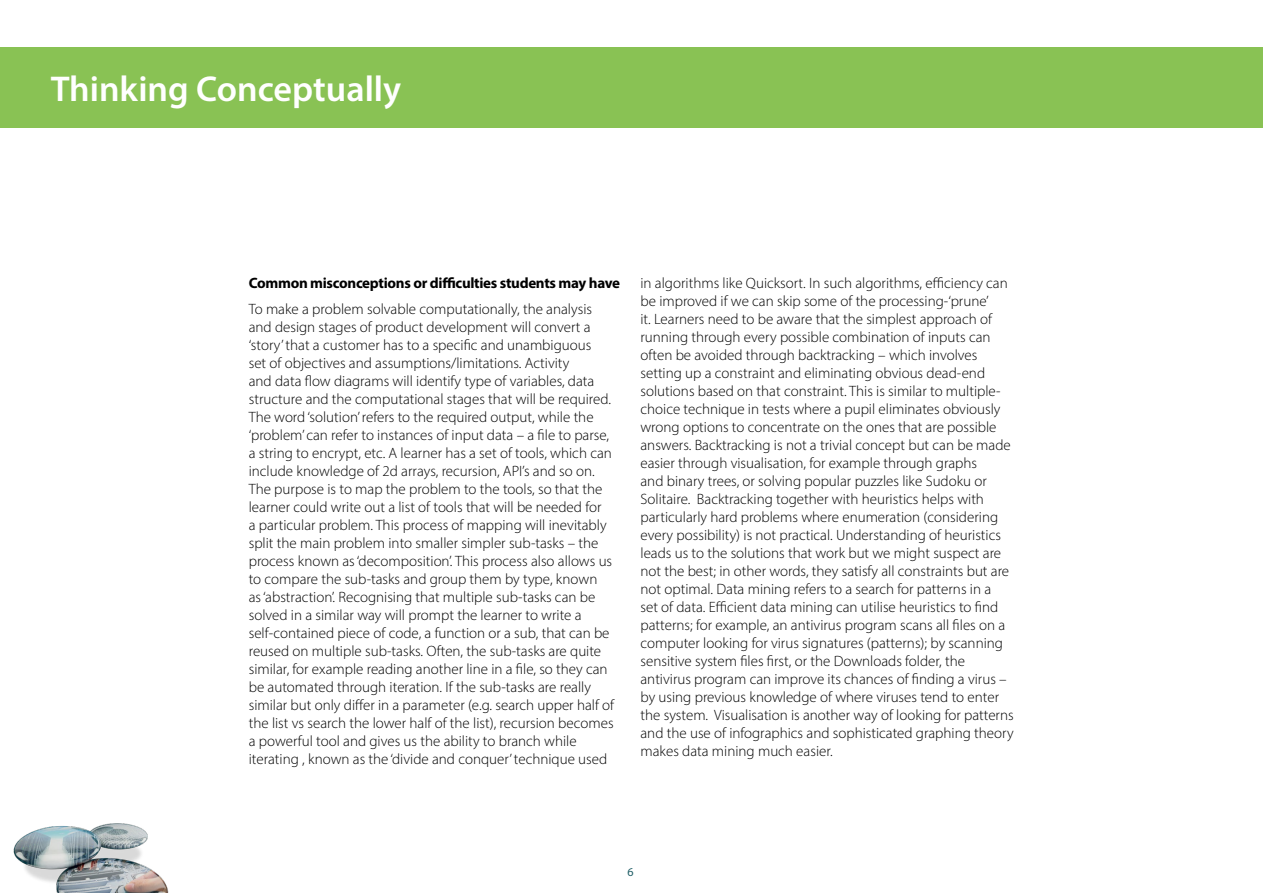
<style>
.page{position:relative;width:1263px;height:893px;background:#fff}
.page>*{position:absolute;margin:0;border:0;box-sizing:border-box;transform-origin:0 0}
.TConc_H1{font:600 36px "Myriad Pro";color:#fff}
.TConc_Body{font:300 15px/18px "Myriad Pro";color:#000}
.TConc_Body-2{font:700 15px "Myriad Pro";letter-spacing:-.02em;color:#000}
.t1{font:12px "Myriad Pro";color:#215f67}
</style>
<div class="page">
<img style="left:13px;top:823px;width:156px;height:70px">
<div style="left:0;top:47px;width:1263px;height:81px;background:#89c254"></div>
<h1 class="TConc_H1" style="left:51px;top:66px;width:352px">Thinking Conceptually</h1>
<p class="TConc_Body-2" style="left:249px;top:273px;width:373px">Common misconceptions or difficulties students may have</p>
<p class="TConc_Body" style="left:249px;top:300px;width:367px">To make a problem solvable computationally, the analysis and design stages of product development will convert a ‘story’ that a customer has to a specific and unambiguous<br>set of objectives and assumptions/limitations. Activity<br>and data flow diagrams will identify type of variables, data structure and the computational stages that will be required.<br>The word ‘solution’ refers to the required output, while the ‘problem’ can refer to instances of input data – a file to parse, a string to encrypt, etc. A learner has a set of tools, which can include knowledge of 2d arrays, recursion, API’s and so on.<br>The purpose is to map the problem to the tools, so that the learner could write out a list of tools that will be needed for<br>a particular problem. This process of mapping will inevitably split the main problem into smaller simpler sub-tasks – the process known as ‘decomposition’. This process also allows us to compare the sub-tasks and group them by type, known<br>as ‘abstraction’. Recognising that multiple sub-tasks can be solved in a similar way will prompt the learner to write a self-contained piece of code, a function or a sub, that can be reused on multiple sub-tasks. Often, the sub-tasks are quite similar, for example reading another line in a file, so they can be automated through iteration. If the sub-tasks are really similar but only differ in a parameter (e.g. search upper half of the list vs search the lower half of the list), recursion becomes a powerful tool and gives us the ability to branch while iterating , known as the ‘divide and conquer’ technique used</p>
<p class="TConc_Body" style="left:640px;top:273px;width:375px">in algorithms like Quicksort. In such algorithms, efficiency can be improved if we can skip some of the processing-‘prune’<br>it. Learners need to be aware that the simplest approach of running through every possible combination of inputs can often be avoided through backtracking – which involves setting up a constraint and eliminating obvious dead-end solutions based on that constraint. This is similar to multiple&shy;choice technique in tests where a pupil eliminates obviously wrong options to concentrate on the ones that are possible answers. Backtracking is not a trivial concept but can be made easier through visualisation, for example through graphs<br>and binary trees, or solving popular puzzles like Sudoku or Solitaire. Backtracking together with heuristics helps with particularly hard problems where enumeration (considering every possibility) is not practical. Understanding of heuristics leads us to the solutions that work but we might suspect are not the best; in other words, they satisfy all constraints but are not optimal. Data mining refers to a search for patterns in a<br>set of data. Efficient data mining can utilise heuristics to find patterns; for example, an antivirus program scans all files on a computer looking for virus signatures (patterns); by scanning sensitive system files first, or the Downloads folder, the antivirus program can improve its chances of finding a virus – by using previous knowledge of where viruses tend to enter the system. Visualisation is another way of looking for patterns and the use of infographics and sophisticated graphing theory makes data mining much easier.</p>
<p class="t1" style="left:627px;top:865px;width:8px">6</p>
</div>
